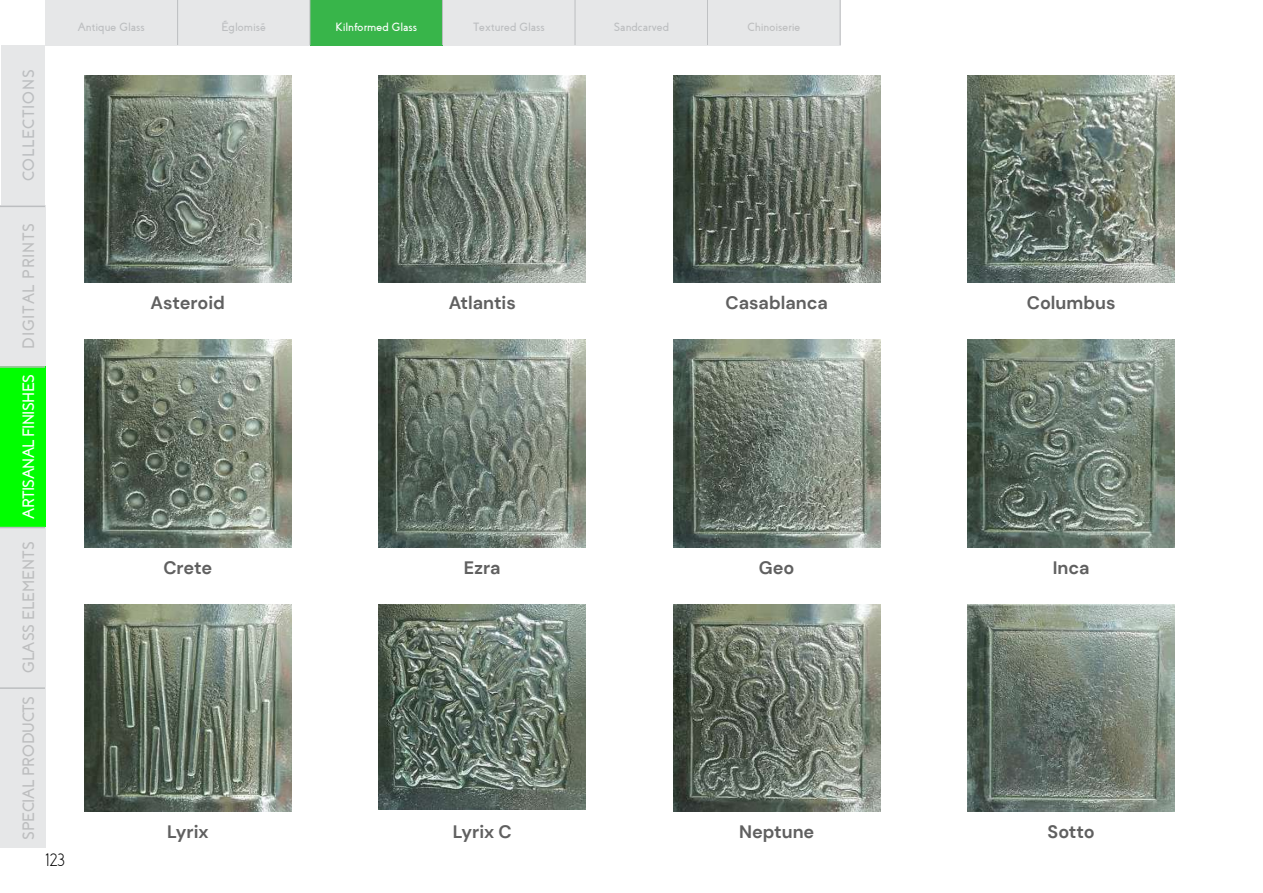
<style>
.page{position:relative;width:1263px;height:893px;background:#fff}
.page>*{position:absolute;margin:0;border:0;box-sizing:border-box;transform-origin:0 0}
.t1{font:700 18px "DM Sans";color:#606060}
.t2{font:300 18px "Coves";color:#000}
.t3{font:700 16.5px "Coves";letter-spacing:-.04em;color:#fff}
.t4{font:700 16.5px "Coves";letter-spacing:-.02em;color:#bdbebf}
.t5{font:700 16.5px "Coves";letter-spacing:.04em;color:#bdbebf}
.t6{font:700 16.5px "Coves";color:#bdbebf}
.t7{font:700 16.5px "Coves";letter-spacing:.04em;color:#bcbec0}
.t8{font:700 12px "Coves";color:#bcbec0}
.t9{font:700 12px "Coves";color:#fff}
.t10{font:700 12px "Coves";color:#bdbebf}
</style>
<div class="page">
<img style="left:84px;top:75px;width:207px;height:207px">
<img style="left:84px;top:340px;width:207px;height:207px">
<img style="left:84px;top:605px;width:207px;height:207px">
<img style="left:379px;top:75px;width:207px;height:207px">
<img style="left:379px;top:340px;width:207px;height:207px">
<img style="left:379px;top:605px;width:207px;height:205px">
<img style="left:673px;top:75px;width:207px;height:207px">
<img style="left:673px;top:340px;width:207px;height:207px">
<img style="left:673px;top:605px;width:207px;height:207px">
<img style="left:967px;top:75px;width:208px;height:207px">
<img style="left:967px;top:340px;width:208px;height:207px">
<img style="left:967px;top:605px;width:208px;height:207px">
<div style="left:575px;top:0;width:133px;height:45px;background:#e6e7e8"></div>
<hr style="left:707px;top:0;width:1px;height:45px;background:#bcbec0">
<div style="left:443px;top:0;width:132px;height:45px;background:#e6e7e8"></div>
<hr style="left:575px;top:0;width:1px;height:45px;background:#bcbec0">
<div style="left:310px;top:0;width:133px;height:45px;background:#38b54a"></div>
<hr style="left:442px;top:0;width:1px;height:45px;background:#bcbec0">
<div style="left:178px;top:0;width:132px;height:45px;background:#e6e7e8"></div>
<hr style="left:310px;top:0;width:1px;height:45px;background:#bcbec0">
<div style="left:45px;top:0;width:133px;height:45px;background:#e6e7e8"></div>
<hr style="left:177px;top:0;width:1px;height:45px;background:#bcbec0">
<div style="left:708px;top:0;width:132px;height:45px;background:#e6e7e8"></div>
<hr style="left:840px;top:0;width:1px;height:45px;background:#bcbec0">
<div style="left:1px;top:45px;width:43px;height:161px;background:#e6e7e8"></div>
<div style="left:0;top:206px;width:45px;height:160px;background:#e6e7e8"></div>
<hr style="left:0;top:206px;width:45px;height:1px;background:#bcbec0">
<div style="left:0;top:366px;width:45px;height:161px;background:#0f0"></div>
<hr style="left:0;top:366px;width:45px;height:2px;background:#bcbec0">
<div style="left:0;top:527px;width:45px;height:160px;background:#e6e7e8"></div>
<hr style="left:0;top:527px;width:45px;height:1px;background:#bcbec0">
<div style="left:0;top:687px;width:45px;height:161px;background:#e6e7e8"></div>
<hr style="left:0;top:687px;width:45px;height:2px;background:#bcbec0">
<p class="t7" style="left:19px;top:181px;width:113px;rotate:-90deg">COLLECTIONS</p>
<p class="t8" style="left:78px;top:20px;width:68px">Antique Glass</p>
<p class="t8" style="left:222px;top:20px;width:46px">Églomisé</p>
<p class="t9" style="left:336px;top:20px;width:83px">Kilnformed Glass</p>
<p class="t8" style="left:473px;top:20px;width:73px">Textured Glass</p>
<p class="t8" style="left:614px;top:20px;width:57px">Sandcarved</p>
<p class="t10" style="left:747px;top:20px;width:55px">Chinoiserie</p>
<p class="t5" style="left:19px;top:349px;width:127px;rotate:-90deg">DIGITAL PRINTS</p>
<p class="t3" style="left:19px;top:519px;width:146px;rotate:-90deg">ARTISANAL FINISHES</p>
<p class="t6" style="left:19px;top:673px;width:133px;rotate:-90deg">GLASS ELEMENTS</p>
<p class="t4" style="left:19px;top:840px;width:145px;rotate:-90deg">SPECIAL PRODUCTS</p>
<p class="t2" style="left:45px;top:849px;width:22px">123</p>
<p class="t1" style="left:151px;top:291px;width:76px">Asteroid</p>
<p class="t1" style="left:163px;top:556px;width:50px">Crete</p>
<p class="t1" style="left:167px;top:821px;width:43px">Lyrix</p>
<p class="t1" style="left:449px;top:291px;width:69px">Atlantis</p>
<p class="t1" style="left:725px;top:291px;width:104px">Casablanca</p>
<p class="t1" style="left:464px;top:556px;width:38px">Ezra</p>
<p class="t1" style="left:759px;top:556px;width:37px">Geo</p>
<p class="t1" style="left:453px;top:821px;width:61px">Lyrix C</p>
<p class="t1" style="left:739px;top:821px;width:77px">Neptune</p>
<p class="t1" style="left:1027px;top:291px;width:90px">Columbus</p>
<p class="t1" style="left:1053px;top:556px;width:38px">Inca</p>
<p class="t1" style="left:1047px;top:821px;width:49px">Sotto</p>
</div>
